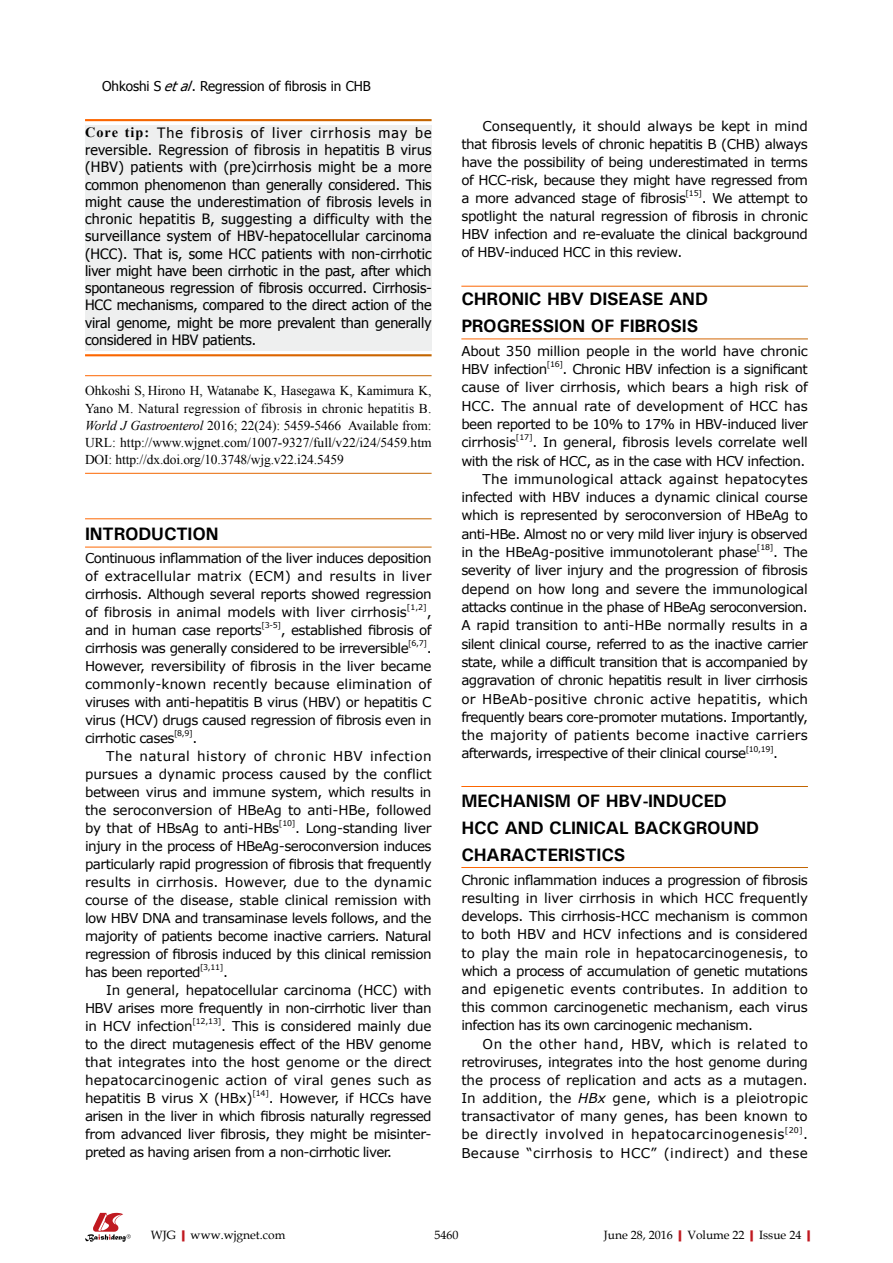
<style>
.page{position:relative;width:893px;height:1263px;background:#fff}
.page>*{position:absolute;margin:0;border:0;box-sizing:border-box;transform-origin:0 0}
.t1{font:700 18px/27px "Univers";letter-spacing:-.01em;color:#000}
.t2{font:14.25px/17.2px "Tahoma";letter-spacing:-.005em;color:#000;text-align:justify}
.t3{font:13.5px/18px "Verdana";letter-spacing:-.025em;color:#000;text-align:justify}
.t4{font:13.5px/17.2px "Times New Roman";letter-spacing:-.01em;color:#000;text-align:justify}
.t5{font:13.5px "Verdana";letter-spacing:-.005em;color:#000}
.t6{font:13.5px/18px "Verdana";letter-spacing:-.045em;color:#000}
.t7{font:13.5px "Verdana";letter-spacing:.01em;color:#000}
.t8{font:13.5px "Verdana";letter-spacing:.005em;color:#000}
.t9{font:13.5px "Verdana";letter-spacing:.03em;color:#000}
.t10{font:13.5px "Verdana";letter-spacing:-.05em;color:#000}
.t11{font:13.5px/18.1px "Verdana";letter-spacing:.025em;color:#000;text-align:right}
.t12{font:13.5px "Verdana";color:#000}
.t13{font:13.5px "Verdana";letter-spacing:.035em;color:#000}
.t14{font:13.5px "Tahoma";color:#000}
.t15{font:12px "Book Antiqua";color:#000}
.t16{font:7.8px "Verdana";letter-spacing:-.025em;color:#000}
.s1{font-style:italic}
.s2{font-family:"Times New Roman";font-weight:700}
.s3{font-weight:700;color:#c01920}
</style>
<div class="page">
<div style="left:85px;top:125px;width:347px;height:226px;background:#eeefef"></div>
<svg style="left:85px;top:1213px;width:46px;height:29px"></svg>
<p class="t14" style="left:102px;top:77px;width:270px">Ohkoshi S <span class="s1">etal</span>. Regression of fibrosis in CHB</p>
<p class="t2" style="left:85px;top:123px;width:348px"><span class="s2">Core tip:</span> The fibrosis of liver cirrhosis may be reversible. Regression of fibrosis in hepatitis B virus (HBV) patients with (pre)cirrhosis might be a more common phenomenon than generally considered. This might cause the underestimation of fibrosis levels in chronic hepatitis B, suggesting a difficulty with the surveillance system of HBV-hepatocellular carcinoma (HCC). That is, some HCC patients with non-cirrhotic liver might have been cirrhotic in the past, after which spontaneous regression of fibrosis occurred. Cirrhosis-HCC mechanisms, compared to the direct action of the viral genome, might be more prevalent than generally considered in HBV patients.</p>
<p class="t4" style="left:85px;top:382px;width:348px">Ohkoshi S, Hirono H, Watanabe K, Hasegawa K, Kamimura K, Yano M. Natural regression of fibrosis in chronic hepatitis B.<br><span class="s1">World J Gastroenterol</span> 2016; 22(24): 5459-5466 Available from:<br>URL: http://www.wjgnet.com/1007-9327/full/v22/i24/5459.htm DOI: http://dx.doi.org/10.3748/wjg.v22.i24.5459</p>
<p class="t1" style="left:85px;top:520px;width:135px">INTRODUCTION</p>
<p class="t3" style="left:85px;top:549px;width:348px">Continuous inflammation of the liver induces deposition of extracellular matrix (ECM) and results in liver cirrhosis. Although several reports showed regression of fibrosis in animal models with liver cirrhosis</p>
<p class="t16" style="left:407px;top:603px;width:21px">[1,2]</p>
<p class="t3" style="left:427px;top:603px;width:6px">,</p>
<p class="t3" style="left:85px;top:621px;width:178px">and in human case reports</p>
<p class="t16" style="left:261px;top:621px;width:21px">[3-5]</p>
<p class="t3" style="left:85px;top:621px;width:348px;text-indent:196px">, established fibrosis of cirrhosis was generally considered to be irreversible</p>
<p class="t16" style="left:408px;top:639px;width:20px">[6,7]</p>
<p class="t3" style="left:85px;top:639px;width:348px;text-indent:342px">.<br>However, reversibility of fibrosis in the liver became commonly-known recently because elimination of viruses with anti-hepatitis B virus (HBV) or hepatitis C virus (HCV) drugs caused regression of fibrosis even in cirrhotic cases</p>
<p class="t16" style="left:174px;top:729px;width:20px">[8,9]</p>
<p class="t3" style="left:192px;top:729px;width:6px">.</p>
<p class="t13" style="left:106px;top:748px;width:327px">The natural history of chronic HBV infection</p>
<p class="t12" style="left:85px;top:766px;width:348px">pursues a dynamic process caused by the conflict</p>
<p class="t3" style="left:85px;top:783px;width:348px">between virus and immune system, which results in</p>
<p class="t3" style="left:85px;top:801px;width:348px">the seroconversion of HBeAg to anti-HBe, followed</p>
<p class="t3" style="left:85px;top:819px;width:196px">by that of HBsAg to anti-HBs</p>
<p class="t16" style="left:279px;top:819px;width:18px">[10]</p>
<p class="t3" style="left:85px;top:819px;width:348px;text-indent:210px">. Long-standing liver injury in the process of HBeAg-seroconversion induces particularly rapid progression of fibrosis that frequently results in cirrhosis. However, due to the dynamic course of the disease, stable clinical remission with low HBV DNA and transaminase levels follows, and the majority of patients become inactive carriers. Natural regression of fibrosis induced by this clinical remission has been reported</p>
<p class="t16" style="left:200px;top:963px;width:25px">[3,11]</p>
<p class="t3" style="left:223px;top:963px;width:6px">.</p>
<p class="t3" style="left:106px;top:981px;width:327px">In general, hepatocellular carcinoma (HCC) with</p>
<p class="t3" style="left:85px;top:999px;width:348px">HBV arises more frequently in non-cirrhotic liver than</p>
<p class="t3" style="left:85px;top:1017px;width:109px">in HCV infection</p>
<p class="t16" style="left:192px;top:1017px;width:31px">[12,13]</p>
<p class="t3" style="left:85px;top:1017px;width:348px;text-indent:136px">. This is considered mainly due to the direct mutagenesis effect of the HBV genome that integrates into the host genome or the direct hepatocarcinogenic action of viral genes such as hepatitis B virus X (HBx)</p>
<p class="t16" style="left:252px;top:1089px;width:18px">[14]</p>
<p class="t6" style="left:85px;top:1089px;width:348px;text-indent:184px">. However, if HCCs have arisen in the liver in which fibrosis naturally regressed from advanced liver fibrosis, they might be misinter&shy;preted as having arisen from a non-cirrhotic liver.</p>
<p class="t3" style="left:461px;top:116px;width:348px;text-indent:21px">Consequently, it should always be kept in mind that fibrosis levels of chronic hepatitis B (CHB) always have the possibility of being underestimated in terms of HCC-risk, because they might have regressed from a more advanced stage of fibrosis</p>
<p class="t16" style="left:686px;top:188px;width:18px">[15]</p>
<p class="t3" style="left:461px;top:188px;width:348px;text-indent:240px">. We attempt to spotlight the natural regression of fibrosis in chronic HBV infection and re-evaluate the clinical background of HBV-induced HCC in this review.</p>
<p class="t1" style="left:461px;top:285px;width:248px">CHRONIC HBV DISEASE AND<br>PROGRESSION OF FIBROSIS</p>
<p class="t3" style="left:461px;top:341px;width:348px">About 350 million people in the world have chronic<br>HBV infection</p>
<p class="t16" style="left:547px;top:359px;width:18px">[16]</p>
<p class="t3" style="left:461px;top:360px;width:348px;text-indent:101px">. Chronic HBV infection is a significant cause of liver cirrhosis, which bears a high risk of HCC. The annual rate of development of HCC has been reported to be 10% to 17% in HBV-induced liver cirrhosis</p>
<p class="t16" style="left:516px;top:433px;width:18px">[17]</p>
<p class="t3" style="left:533px;top:433px;width:277px">. In general, fibrosis levels correlate well</p>
<p class="t3" style="left:461px;top:451px;width:346px">with the risk of HCC, as in the case with HCV infection.</p>
<p class="t8" style="left:483px;top:470px;width:327px">The immunological attack against hepatocytes</p>
<p class="t3" style="left:461px;top:488px;width:348px">infected with HBV induces a dynamic clinical course</p>
<p class="t3" style="left:461px;top:506px;width:348px">which is represented by seroconversion of HBeAg to</p>
<p class="t10" style="left:461px;top:525px;width:348px">anti-HBe. Almost no or very mild liver injury is observed</p>
<p class="t3" style="left:461px;top:543px;width:297px">in the HBeAg-positive immunotolerant phase</p>
<p class="t16" style="left:757px;top:542px;width:18px">[18]</p>
<p class="t3" style="left:461px;top:543px;width:348px;text-indent:312px">. The severity of liver injury and the progression of fibrosis depend on how long and severe the immunological attacks continue in the phase of HBeAg seroconversion.<br>A rapid transition to anti-HBe normally results in a silent clinical course, referred to as the inactive carrier state, while a difficult transition that is accompanied by aggravation of chronic hepatitis result in liver cirrhosis or HBeAb-positive chronic active hepatitis, which frequently bears core-promoter mutations. Importantly, the majority of patients become inactive carriers afterwards, irrespective of their clinical course</p>
<p class="t16" style="left:746px;top:744px;width:29px">[10,19]</p>
<p class="t3" style="left:773px;top:744px;width:6px">.</p>
<p class="t1" style="left:461px;top:787px;width:299px">MECHANISM OF HBV-INDUCED<br>HCC AND CLINICAL BACKGROUND<br>CHARACTERISTICS</p>
<p class="t3" style="left:461px;top:870px;width:348px">Chronic inflammation induces a progression of fibrosis</p>
<p class="t5" style="left:461px;top:889px;width:348px">resulting in liver cirrhosis in which HCC frequently</p>
<p class="t3" style="left:461px;top:907px;width:348px">develops. This cirrhosis-HCC mechanism is common</p>
<p class="t5" style="left:461px;top:926px;width:348px">to both HBV and HCV infections and is considered</p>
<p class="t8" style="left:461px;top:944px;width:348px">to play the main role in hepatocarcinogenesis, to</p>
<p class="t3" style="left:461px;top:961px;width:348px">which a process of accumulation of genetic mutations</p>
<p class="t7" style="left:461px;top:980px;width:348px">and epigenetic events contributes. In addition to</p>
<p class="t3" style="left:461px;top:998px;width:348px">this common carcinogenetic mechanism, each virus</p>
<p class="t3" style="left:461px;top:1016px;width:293px">infection has its own carcinogenic mechanism.</p>
<p class="t9" style="left:483px;top:1035px;width:327px">On the other hand, HBV, which is related to</p>
<p class="t3" style="left:461px;top:1052px;width:348px">retroviruses, integrates into the host genome during</p>
<p class="t5" style="left:461px;top:1071px;width:348px">the process of replication and acts as a mutagen.</p>
<p class="t7" style="left:461px;top:1089px;width:348px">In addition, the <span class="s1">HBx</span> gene, which is a pleiotropic</p>
<p class="t5" style="left:461px;top:1108px;width:348px">transactivator of many genes, has been known to</p>
<p class="t9" style="left:461px;top:1126px;width:325px">be directly involved in hepatocarcinogenesis</p>
<p class="t16" style="left:785px;top:1125px;width:19px">[20]</p>
<p class="t11" style="left:461px;top:1125px;width:348px">.<br>Because “cirrhosis to HCC” (indirect) and these</p>
<p class="t15" style="left:151px;top:1226px;width:136px">WJG<span class="s3">|</span>www.wjgnet.com</p>
<p class="t15" style="left:434px;top:1226px;width:25px">5460</p>
<p class="t15" style="left:604px;top:1226px;width:214px">June 28, 2016<span class="s3">|</span>Volume 22<span class="s3">|</span>Issue 24<span class="s3">|</span></p>
</div>
